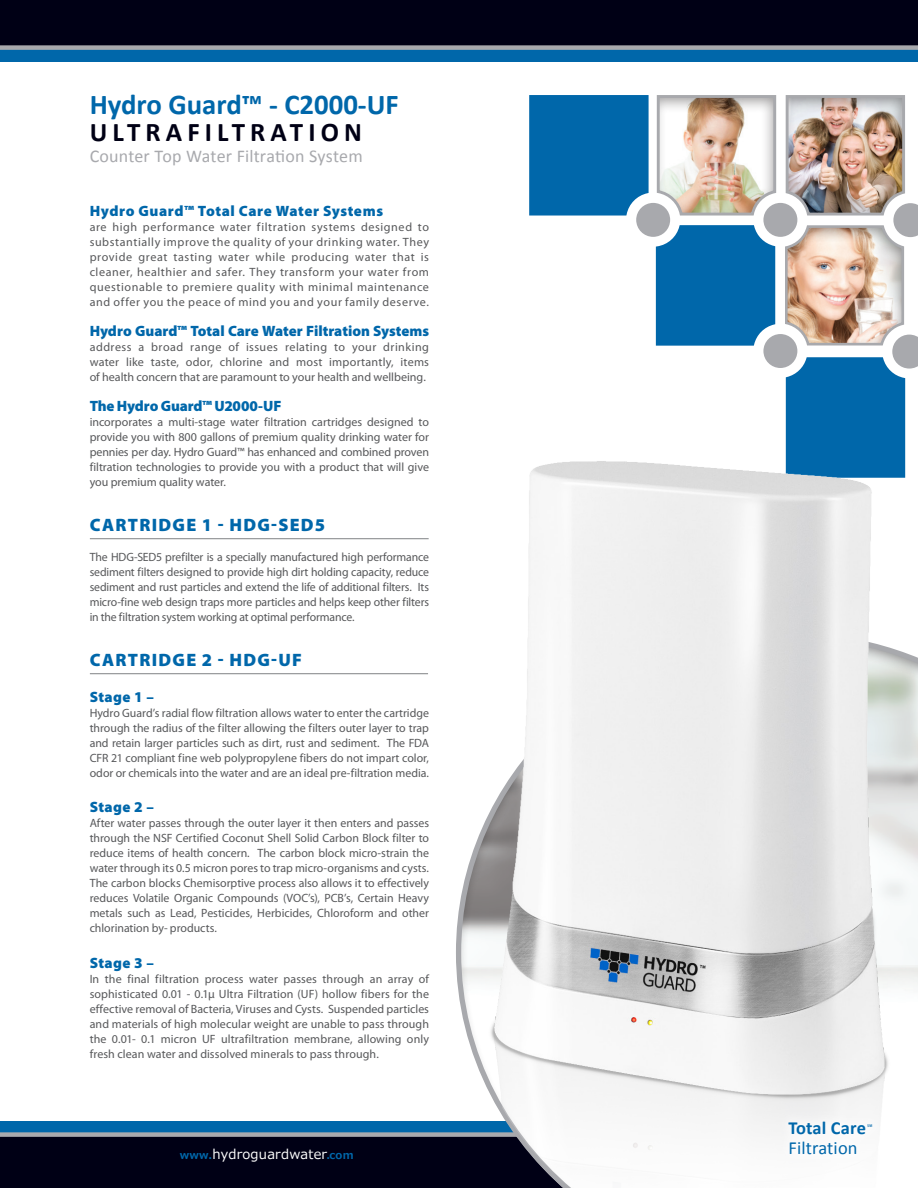
<style>
.page{position:relative;width:918px;height:1188px;background:#fff}
.page>*{position:absolute;margin:0;border:0;box-sizing:border-box;transform-origin:0 0}
.t1{font:700 28.8px "Calibri";color:#0067aa}
.t2{font:700 27px "Calibri";letter-spacing:.19em;color:#000015}
.t3{font:18.45px "Calibri";letter-spacing:.01em;color:#0067aa}
.t4{font:700 18.45px "Calibri";letter-spacing:.01em;color:#0067aa}
.t5{font:900 18px "Myriad Pro";letter-spacing:.07em;color:#0067aa}
.t6{font:18px "Calibri";letter-spacing:.01em;color:#a8a9ad}
.t7{font:900 15px "Myriad Pro";color:#0067aa}
.t8{font:900 15px "Myriad Pro";letter-spacing:.035em;color:#0067aa}
.t9{font:13.2px "Meiryo";letter-spacing:.02em;color:#fff}
.t10{font:12px/15px "Myriad Pro";color:#57585a;text-align:justify}
.t11{font:700 4.35px "Calibri";color:#0067aa;scale:.75 1}
.s1{font-weight:700;font-size:10.65px;color:#0067aa}
</style>
<div class="page">
<hr style="left:90px;top:538px;width:339px;height:1px;background:#808285">
<hr style="left:90px;top:673px;width:338px;height:1px;background:#808285">
<svg style="left:655px;top:224px;width:121px;height:122px;background:#1271b0"></svg>
<div style="left:636px;top:203px;width:34px;height:34px;background:#a8a9ad;border-radius:50%"></div>
<div style="left:763px;top:334px;width:34px;height:34px;background:#a8a9ad;border-radius:50%"></div>
<svg style="left:784px;top:335px;width:134px;height:35px"></svg>
<svg style="left:529px;top:95px;width:248px;height:122px"></svg>
<div style="left:763px;top:203px;width:34px;height:34px;background:#a8a9ad;border-radius:50%"></div>
<div style="left:785px;top:224px;width:118px;height:121px;background:#231f20;opacity:.45"></div>
<div style="left:785px;top:225px;width:119px;height:121px;border:3px solid #a8a9ad;border-radius:21px"></div>
<img style="left:784px;top:95px;width:134px;height:142px">
<div style="left:0;top:0;width:918px;height:48px;background:#000015"></div>
<div style="left:0;top:48px;width:918px;height:14px;background:#0067aa"></div>
<div style="left:0;top:45px;width:918px;height:5px;background:#a8a9ad"></div>
<div style="left:0;top:1135px;width:918px;height:53px;background:#000015"></div>
<div style="left:0;top:1121px;width:918px;height:15px;background:#0067aa"></div>
<div style="left:0;top:1132px;width:918px;height:5px;background:#a8a9ad"></div>
<img style="left:434px;top:370px;width:484px;height:818px">
<div style="left:776px;top:1110px;width:109px;height:56px;background:#fff"></div>
<h1 class="t1" style="left:90px;top:86px;width:311px">Hydro Guard™ - C2000-UF</h1>
<h2 class="t2" style="left:90px;top:114px;width:274px">ULTRAFILTRATION</h2>
<h3 class="t6" style="left:90px;top:145px;width:275px">Counter Top Water Filtration System</h3>
<p class="t8" style="left:90px;top:203px;width:295px">Hydro Guard™ Total Care Water Systems</p>
<p class="t10" style="left:90px;top:220px;width:341px">are high performance water filtration systems designed to substantially improve the quality of your drinking water. They provide great tasting water while producing water that is cleaner, healthier and safer. They transform your water from questionable to premiere quality with minimal maintenance and offer you the peace of mind you and your family deserve.</p>
<p class="t7" style="left:90px;top:323px;width:341px">Hydro Guard™ Total Care Water Filtration Systems</p>
<p class="t10" style="left:90px;top:340px;width:341px">address a broad range of issues relating to your drinking water like taste, odor, chlorine and most importantly, items of health concern that are paramount to your health and wellbeing.</p>
<p class="t7" style="left:90px;top:398px;width:193px">The Hydro Guard™ U2000-UF</p>
<p class="t10" style="left:90px;top:415px;width:341px">incorporates a multi-stage water filtration cartridges designed to provide you with 800 gallons of premium quality drinking water for pennies per day. Hydro Guard™ has enhanced and combined proven filtration technologies to provide you with a product that will give you premium quality water.</p>
<h3 class="t5" style="left:90px;top:515px;width:237px">CARTRIDGE 1 - HDG-SED5</h3>
<p class="t10" style="left:90px;top:550px;width:341px">The HDG-SED5 prefilter is a specially manufactured high performance sediment filters designed to provide high dirt holding capacity, reduce sediment and rust particles and extend the life of additional filters. Its micro-fine web design traps more particles and helps keep other filters in the filtration system working at optimal performance.</p>
<h3 class="t5" style="left:90px;top:650px;width:214px">CARTRIDGE 2 - HDG-UF</h3>
<p class="t7" style="left:90px;top:688px;width:66px">Stage 1 –</p>
<p class="t10" style="left:90px;top:705px;width:341px">Hydro Guard’s radial flow filtration allows water to enter the cartridge through the radius of the filter allowing the filters outer layer to trap and retain larger particles such as dirt, rust and sediment. The FDA CFR 21 compliant fine web polypropylene fibers do not impart color, odor or chemicals into the water and are an ideal pre-filtration media.</p>
<p class="t7" style="left:90px;top:799px;width:66px">Stage 2 –</p>
<p class="t10" style="left:90px;top:816px;width:341px">After water passes through the outer layer it then enters and passes through the NSF Certified Coconut Shell Solid Carbon Block filter to reduce items of health concern. The carbon block micro-strain the water through its 0.5 micron pores to trap micro-organisms and cysts.<br>The carbon blocks Chemisorptive process also allows it to effectively reduces Volatile Organic Compounds (VOC’s), PCB’s, Certain Heavy metals such as Lead, Pesticides, Herbicides, Chloroform and other chlorination by- products.</p>
<p class="t7" style="left:90px;top:955px;width:66px">Stage 3 –</p>
<p class="t10" style="left:90px;top:971px;width:341px">In the final filtration process water passes through an array of sophisticated 0.01 - 0.1µ Ultra Filtration (UF) hollow fibers for the effective removal of Bacteria, Viruses and Cysts. Suspended particles and materials of high molecular weight are unable to pass through the 0.01- 0.1 micron UF ultrafiltration membrane, allowing only fresh clean water and dissolved minerals to pass through.</p>
<p class="t9" style="left:180px;top:1145px;width:175px"><span class="s1">www.</span>hydroguardwater<span class="s1">.com</span></p>
<h3 class="t4" style="left:788px;top:1117px;width:79px">Total Care</h3>
<p class="t11" style="left:868px;top:1123px;width:8px">SM</p>
<h3 class="t3" style="left:788px;top:1136px;width:71px">Filtration</h3>
</div>
